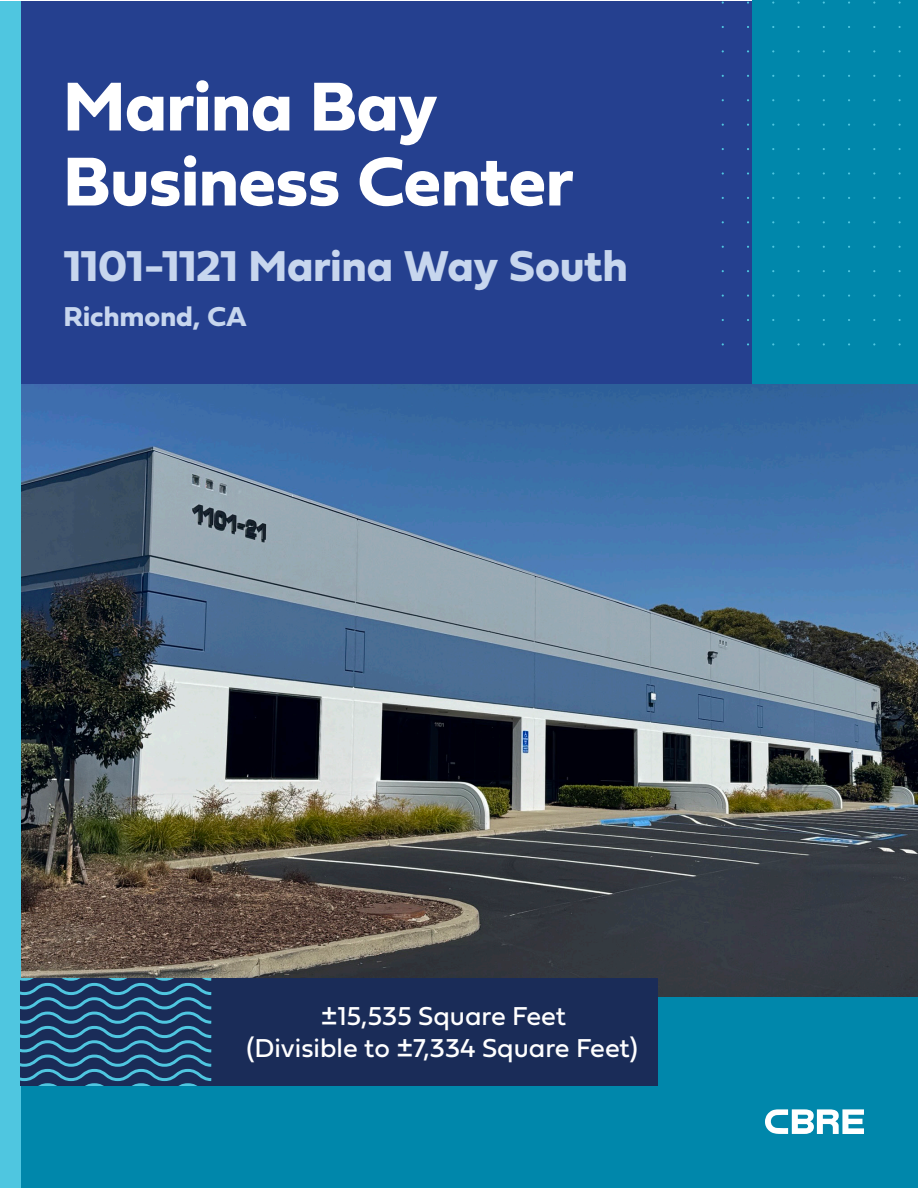
<style>
.page{position:relative;width:918px;height:1188px;background:#fff}
.page>*{position:absolute;margin:0;border:0;box-sizing:border-box;transform-origin:0 0}
.t1{font:72px/75px "Fieldwork Geo Bold";color:#fff}
.t2{font:45px "Fieldwork Geo Bold";color:#c7d6ee}
.t3{font:28.5px "Fieldwork Geo Bold";color:#c7d6ee}
.t4{font:27px "Fieldwork Geo Regular";color:#fff}
</style>
<div class="page">
<img style="left:20px;top:384px;width:898px;height:613px">
<div style="left:20px;top:2px;width:733px;height:382px;background:#25408f"></div>
<div style="left:753px;top:0;width:165px;height:384px;background:#0087ab"></div>
<div style="left:20px;top:997px;width:898px;height:191px;background:#0087ab"></div>
<div style="left:0;top:2px;width:20px;height:1186px;background:#4fc6e0"></div>
<div style="left:20px;top:978px;width:638px;height:108px;background:#1a2c58"></div>
<svg style="left:20px;top:978px;width:192px;height:108px"></svg>
<svg style="left:765px;top:1109px;width:99px;height:25px"></svg>
<p class="t1" style="left:64px;top:66px;width:511px">Marina Bay<br>Business Center</p>
<p class="t2" style="left:64px;top:230px;width:566px">1101-1121 Marina Way South</p>
<p class="t3" style="left:64px;top:294px;width:185px">Richmond, CA</p>
<p class="t4" style="left:321px;top:995px;width:247px">±15,535 Square Feet</p>
<p class="t4" style="left:246px;top:1027px;width:393px">(Divisible to ±7,334 Square Feet)</p>
</div>
